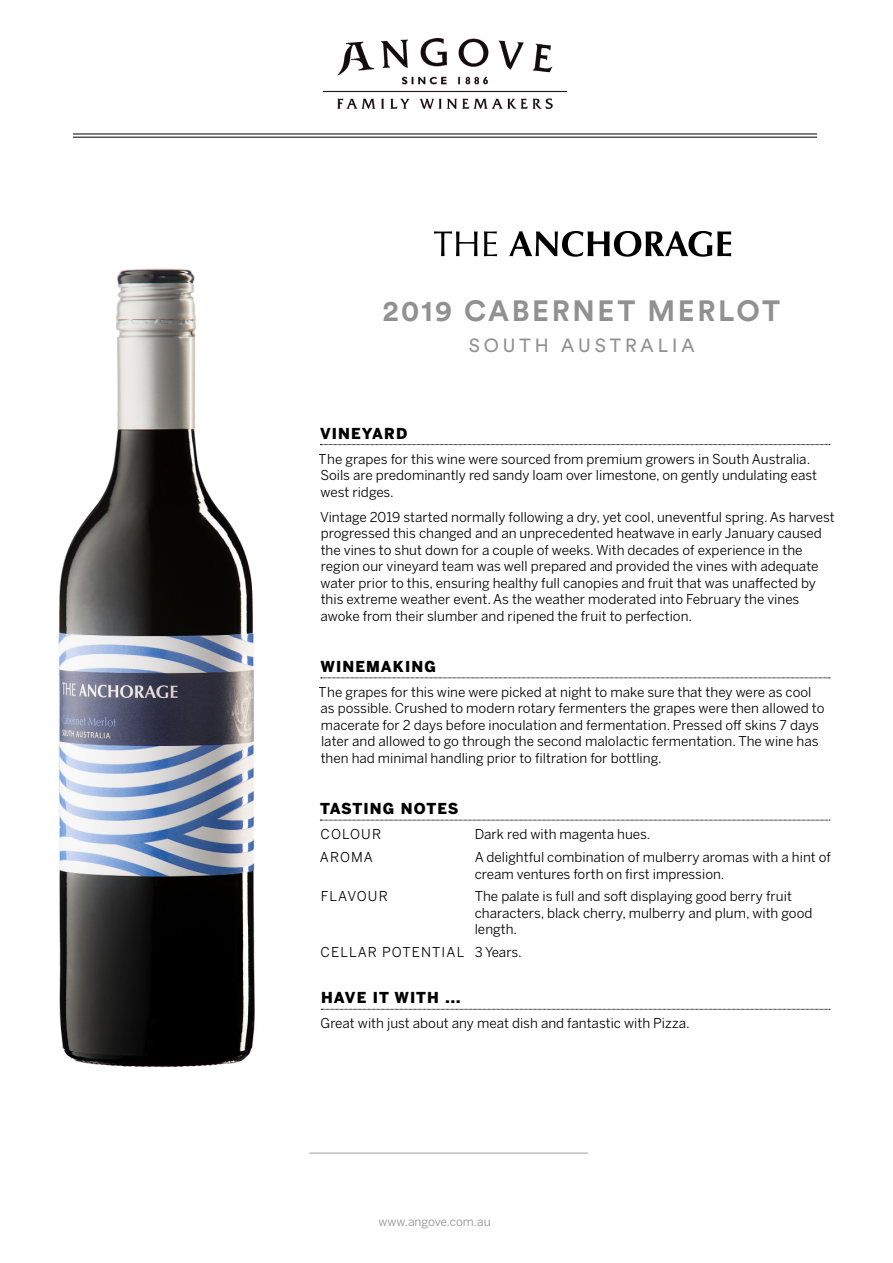
<style>
.page{position:relative;width:893px;height:1263px;background:#fff}
.page>*{position:absolute;margin:0;border:0;box-sizing:border-box;transform-origin:0 0}
.t1{font:700 29.1px "Circular Pro";letter-spacing:.09em;color:#919191}
.t2{font:18.9px "Circular Pro";letter-spacing:.21em;color:#919191}
.t3{font:900 15px "Benton Sans";letter-spacing:.07em;color:#000}
.t4{font:13.5px/16.5px "Benton Sans";color:#000}
.t5{font:13.5px "Benton Sans";letter-spacing:.08em;color:#000}
.t6{font:13.5px "Benton Sans";letter-spacing:.075em;color:#000}
.t7{font:12px "Benton Sans";color:#919191}
</style>
<div class="page">
<img style="left:58px;top:268px;width:197px;height:800px">
<svg style="left:435px;top:231px;width:43px;height:25px"></svg>
<svg style="left:484px;top:231px;width:13px;height:25px"></svg>
<svg style="left:509px;top:231px;width:222px;height:26px"></svg>
<svg style="left:320px;top:444px;width:510px;height:1px"></svg>
<svg style="left:321px;top:678px;width:509px;height:1px"></svg>
<svg style="left:320px;top:820px;width:510px;height:1px"></svg>
<svg style="left:321px;top:1009px;width:509px;height:1px"></svg>
<img style="left:324px;top:38px;width:242px;height:71px">
<hr style="left:309px;top:1152px;width:279px;height:2px;background:#bebebe">
<hr style="left:73px;top:137px;width:744px;height:1px;background:#000">
<hr style="left:73px;top:134px;width:744px;height:1px;background:#000">
<h1 class="t1" style="left:383px;top:291px;width:399px">2019 CABERNET MERLOT</h1>
<h2 class="t2" style="left:469px;top:333px;width:227px">SOUTH AUSTRALIA</h2>
<p class="t3" style="left:320px;top:424px;width:89px">VINEYARD</p>
<p class="t4" style="left:319px;top:450px;width:500px">The grapes for this wine were sourced from premium growers in South Australia.<br>Soils are predominantly red sandy loam over limestone, on gently undulating east west ridges.</p>
<p class="t4" style="left:320px;top:508px;width:516px">Vintage 2019 started normally following a dry, yet cool, uneventful spring. As harvest progressed this changed and an unprecedented heatwave in early January caused the vines to shut down for a couple of weeks. With decades of experience in the region our vineyard team was well prepared and provided the vines with adequate water prior to this, ensuring healthy full canopies and fruit that was unaffected by this extreme weather event. As the weather moderated into February the vines awoke from their slumber and ripened the fruit to perfection.</p>
<p class="t3" style="left:321px;top:657px;width:117px">WINEMAKING</p>
<p class="t4" style="left:319px;top:683px;width:507px">The grapes for this wine were picked at night to make sure that they were as cool as possible. Crushed to modern rotary fermenters the grapes were then allowed to macerate for 2 days before inoculation and fermentation. Pressed off skins 7 days later and allowed to go through the second malolactic fermentation. The wine has then had minimal handling prior to filtration for bottling.</p>
<p class="t3" style="left:320px;top:800px;width:140px">TASTING NOTES</p>
<p class="t4" style="left:321px;top:826px;width:62px">COLOUR</p>
<p class="t4" style="left:475px;top:826px;width:177px">Dark red with magenta hues.</p>
<p class="t4" style="left:320px;top:849px;width:55px">AROMA</p>
<p class="t4" style="left:475px;top:849px;width:358px">A delightful combination of mulberry aromas with a hint of cream ventures forth on first impression.</p>
<p class="t6" style="left:321px;top:888px;width:68px">FLAVOUR</p>
<p class="t4" style="left:475px;top:888px;width:339px">The palate is full and soft displaying good berry fruit characters, black cherry, mulberry and plum, with good length.</p>
<p class="t5" style="left:321px;top:944px;width:203px">CELLAR POTENTIAL 3 Years.</p>
<p class="t3" style="left:321px;top:989px;width:141px">HAVE IT WITH ...</p>
<p class="t4" style="left:321px;top:1015px;width:371px">Great with just about any meat dish and fantastic with Pizza.</p>
<p class="t7" style="left:379px;top:1215px;width:114px">www.angove.com.au</p>
</div>
